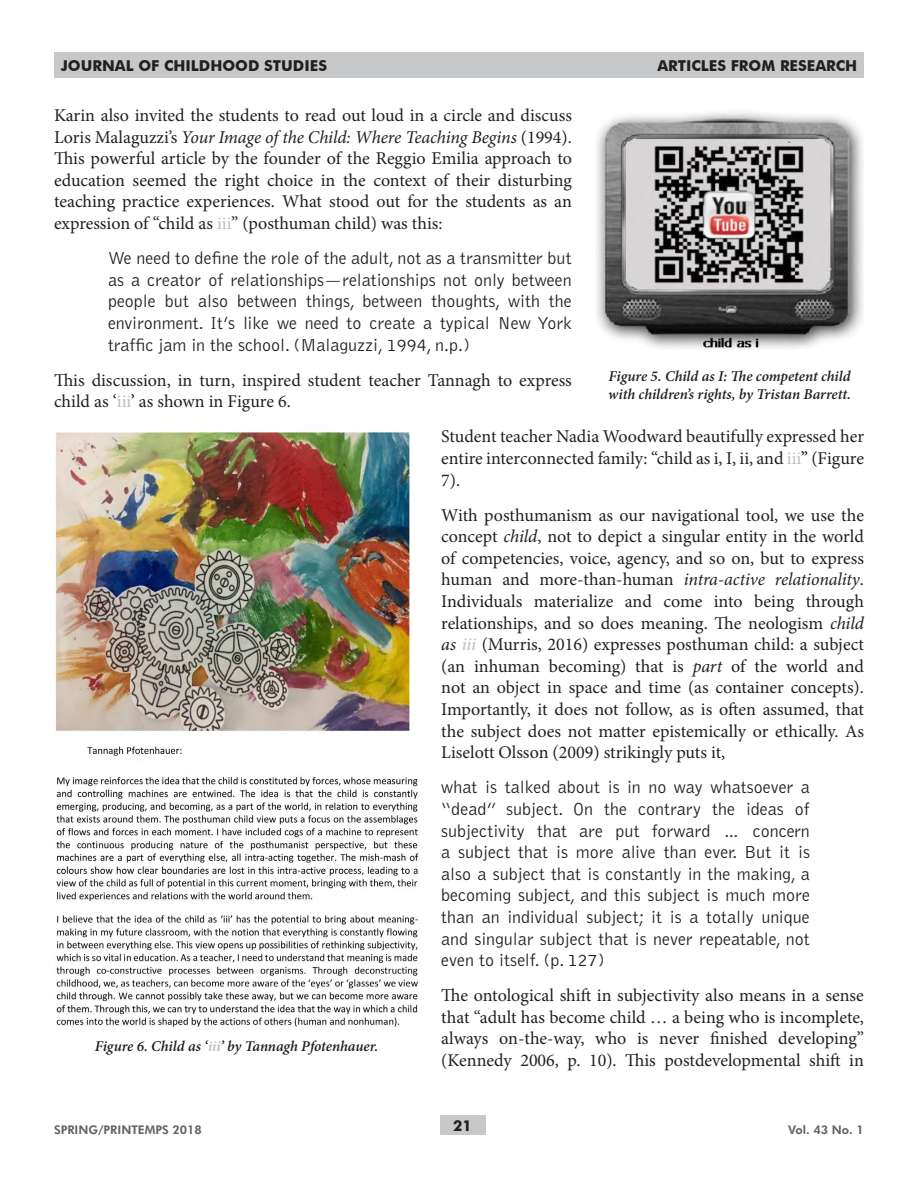
<style>
.page{position:relative;width:918px;height:1188px;background:#fff}
.page>*{position:absolute;margin:0;border:0;box-sizing:border-box;transform-origin:0 0}
.t1{font:18px/21.6px "Minion Pro";color:#231f20;text-align:justify}
.t2{font:300 18px/21.6px "Bell Gothic Std";color:#231f20;text-align:justify}
.t3{font:italic 600 15px/18px "Minion Pro";letter-spacing:-.01em;color:#231f20}
.t4{font:700 15px "Futura BT";color:#231f20}
.t5{font:800 12px "Futura BT";color:#636366}
.s1{font-style:italic}
.s2{color:#bcbdc0}
.s3{color:#000}
.s4{font-style:italic;color:#bcbdc0}
</style>
<div class="page">
<div style="left:440px;top:1116px;width:45px;height:19px;background:#c7c8ca"></div>
<div style="left:54px;top:52px;width:810px;height:26px;background:#c7c8ca"></div>
<img style="left:596px;top:112px;width:268px;height:237px">
<img style="left:55px;top:431px;width:364px;height:596px">
<p class="t4" style="left:61px;top:57px;width:268px">JOURNAL OF CHILDHOOD STUDIES</p>
<p class="t4" style="left:657px;top:57px;width:201px">ARTICLES FROM RESEARCH</p>
<p class="t1" style="left:54px;top:105px;width:520px">Karin also invited the students to read out loud in a circle and discuss Loris Malaguzzi’s <span class="s1">Your Image of the Child: Where Teaching Begins</span> (1994).<br>This powerful article by the founder of the Reggio Emilia approach to education seemed the right choice in the context of their disturbing teaching practice experiences. What stood out for the students as an expression of “child as <span class="s2">iii</span>” (posthuman child) was this:</p>
<p class="t2" style="left:108px;top:248px;width:466px">We need to define the role of the adult, not as a transmitter but as a creator of relationships—relationships not only between people but also between things, between thoughts, with the environment. It’s like we need to create a typical New York traffic jam in the school. (Malaguzzi, 1994, n.p.)</p>
<p class="t1" style="left:54px;top:369px;width:519px">This discussion, in turn, inspired student teacher Tannagh to express child as ‘<span class="s2">iii</span><span class="s3">’</span> as shown in Figure 6.</p>
<p class="t1" style="left:441px;top:426px;width:424px">Student teacher Nadia Woodward beautifully expressed her entire interconnected family: “child as i, I, ii, and <span class="s2">iii</span><span class="s3">”</span> (Figure 7).</p>
<p class="t1" style="left:441px;top:504px;width:424px">With posthumanism as our navigational tool, we use the concept <span class="s1">child</span>, not to depict a singular entity in the world of competencies, voice, agency, and so on, but to express human and more-than-human <span class="s1">intra-active relationality</span>.<br>Individuals materialize and come into being through relationships, and so does meaning. The neologism <span class="s1">child as</span> <span class="s4">iii</span> (Murris, 2016) expresses posthuman child: a subject (an inhuman becoming) that is <span class="s1">part</span> of the world and not an object in space and time (as container concepts).<br>Importantly, it does not follow, as is often assumed, that the subject does not matter epistemically or ethically. As Liselott Olsson (2009) strikingly puts it,</p>
<p class="t2" style="left:441px;top:777px;width:370px">what is talked about is in no way whatsoever a “dead” subject. On the contrary the ideas of subjectivity that are put forward … concern a subject that is more alive than ever. But it is also a subject that is constantly in the making, a becoming subject, and this subject is much more than an individual subject; it is a totally unique and singular subject that is never repeatable, not even to itself. (p. 127)</p>
<p class="t1" style="left:441px;top:985px;width:424px">The ontological shift in subjectivity also means in a sense that “adult has become child … a being who is incomplete, always on-the-way, who is never finished developing” (Kennedy 2006, p. 10). This postdevelopmental shift in</p>
<p class="t3" style="left:608px;top:367px;width:244px">Figure 5. Child as I: The competent child with children’s rights, by Tristan Barrett.</p>
<p class="t3" style="left:95px;top:1037px;width:285px">Figure 6. Child as ‘<span class="s2">iii</span>’ by Tannagh Pfotenhauer.</p>
<p class="t5" style="left:54px;top:1122px;width:149px">SPRING/PRINTEMPS 2018</p>
<p class="t4" style="left:453px;top:1117px;width:20px">21</p>
<p class="t5" style="left:788px;top:1122px;width:77px">Vol. 43 No. 1</p>
</div>
